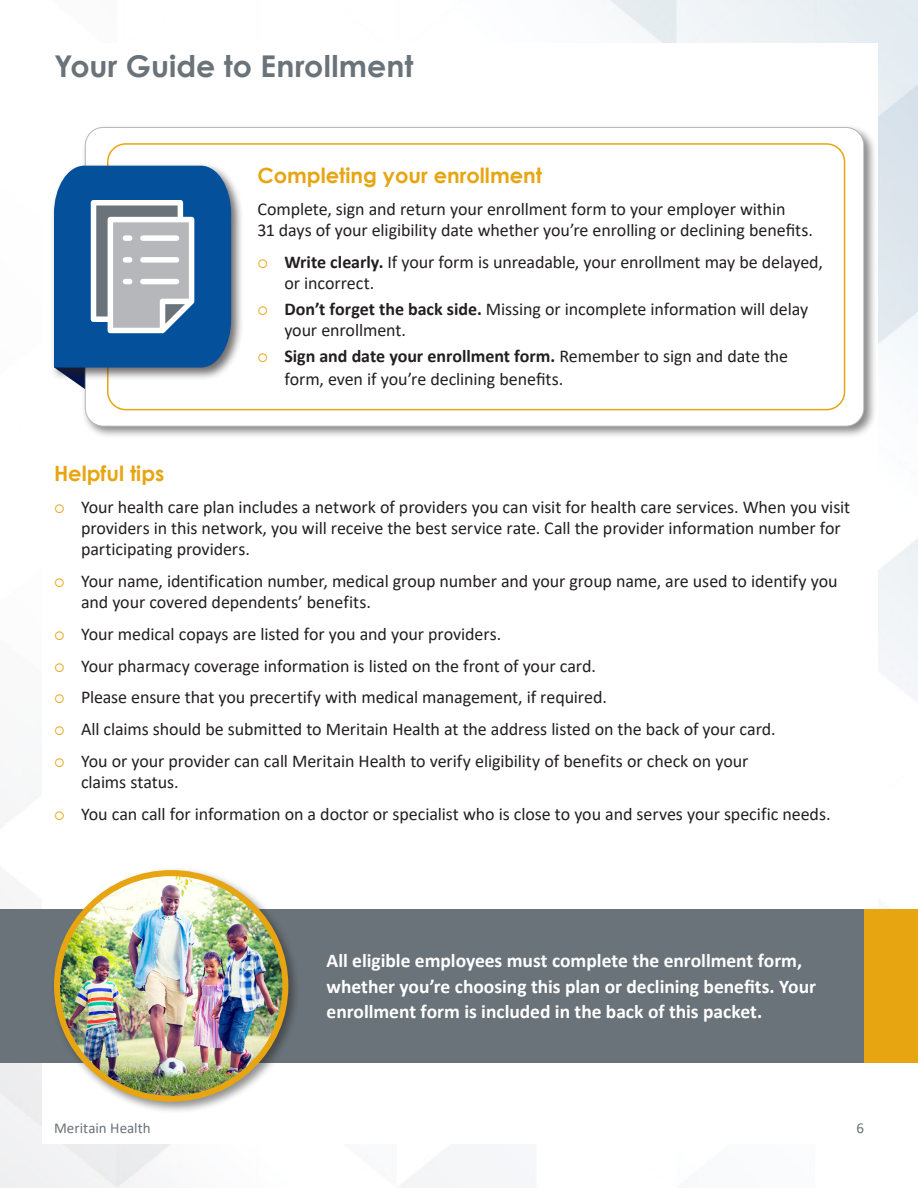
<style>
.page{position:relative;width:918px;height:1188px;background:#fff}
.page>*{position:absolute;margin:0;border:0;box-sizing:border-box;transform-origin:0 0}
.t1{font:700 30px "Century Gothic";letter-spacing:.005em;color:#697379}
.Bullet_-_Green_Squar{font:700 21px "Century Gothic";color:#e7a512}
.Bullet_-_Gold_Square{font:700 19.5px/25.5px "Calibri";letter-spacing:-.005em;color:#fff}
.Bullet_-_Gold_Square-2{font:18px/21px "Calibri";letter-spacing:-.005em;color:#231f20}
.t2{font:15px "Calibri";color:#697379}
.s1{font-weight:700}
</style>
<div class="page">
<div style="left:82px;top:124px;width:795px;height:315px;background:#231f20;opacity:.55"></div>
<div style="left:85px;top:127px;width:779px;height:299px;background:#fff;border-radius:18px"></div>
<div style="left:107px;top:143px;width:738px;height:267px;border:2px solid #e7a512;border-radius:18px"></div>
<div style="left:51px;top:162px;width:193px;height:218px;background:#231f20;opacity:.65"></div>
<svg style="left:54px;top:166px;width:177px;height:242px"></svg>
<div style="left:0;top:909px;width:918px;height:154px;background:#697379"></div>
<div style="left:864px;top:909px;width:54px;height:154px;background:#e7a512"></div>
<div style="left:51px;top:867px;width:250px;height:247px;background:#231f20;opacity:.5"></div>
<img style="left:57px;top:873px;width:228px;height:226px">
<div style="left:54px;top:870px;width:234px;height:232px;border:6px solid #e7a512;border-radius:50%"></div>
<p class="t1" style="left:54px;top:43px;width:361px">Your Guide to Enrollment</p>
<p class="Bullet_-_Green_Squar" style="left:257px;top:159px;width:286px">Completing your enrollment</p>
<p class="Bullet_-_Gold_Square-2" style="left:257px;top:198px;width:557px">Complete, sign and return your enrollment form to your employer within<br>31 days of your eligibility date whether you’re enrolling or declining benefits.</p>
<p class="Bullet_-_Gold_Square-2" style="left:284px;top:251px;width:540px"><span class="s1">Write clearly.</span> If your form is unreadable, your enrollment may be delayed, or incorrect.</p>
<p class="Bullet_-_Gold_Square-2" style="left:284px;top:298px;width:525px"><span class="s1">Don’t forget the back side.</span> Missing or incomplete information will delay your enrollment.</p>
<p class="Bullet_-_Gold_Square-2" style="left:284px;top:345px;width:505px;line-height:22.5px"><span class="s1">Sign and date your enrollment form.</span> Remember to sign and date the form, even if you’re declining benefits.</p>
<p class="Bullet_-_Green_Squar" style="left:54px;top:458px;width:112px">Helpful tips</p>
<p class="Bullet_-_Gold_Square-2" style="left:81px;top:496px;width:771px">Your health care plan includes a network of providers you can visit for health care services. When you visit providers in this network, you will receive the best service rate. Call the provider information number for participating providers.</p>
<p class="Bullet_-_Gold_Square-2" style="left:81px;top:570px;width:758px">Your name, identification number, medical group number and your group name, are used to identify you and your covered dependents’ benefits.</p>
<p class="Bullet_-_Gold_Square-2" style="left:81px;top:623px;width:422px">Your medical copays are listed for you and your providers.</p>
<p class="Bullet_-_Gold_Square-2" style="left:81px;top:655px;width:516px">Your pharmacy coverage information is listed on the front of your card.</p>
<p class="Bullet_-_Gold_Square-2" style="left:81px;top:686px;width:527px">Please ensure that you precertify with medical management, if required.</p>
<p class="Bullet_-_Gold_Square-2" style="left:81px;top:718px;width:696px">All claims should be submitted to Meritain Health at the address listed on the back of your card.</p>
<p class="Bullet_-_Gold_Square-2" style="left:81px;top:750px;width:669px">You or your provider can call Meritain Health to verify eligibility of benefits or check on your claims status.</p>
<p class="Bullet_-_Gold_Square-2" style="left:81px;top:803px;width:751px">You can call for information on a doctor or specialist who is close to you and serves your specific needs.</p>
<p class="Bullet_-_Gold_Square" style="left:327px;top:948px;width:491px">All eligible employees must complete the enrollment form, whether you’re choosing this plan or declining benefits. Your enrollment form is included in the back of this packet.</p>
<p class="t2" style="left:54px;top:1118px;width:98px">Meritain Health</p>
<p class="t2" style="left:856px;top:1118px;width:9px">6</p>
</div>
